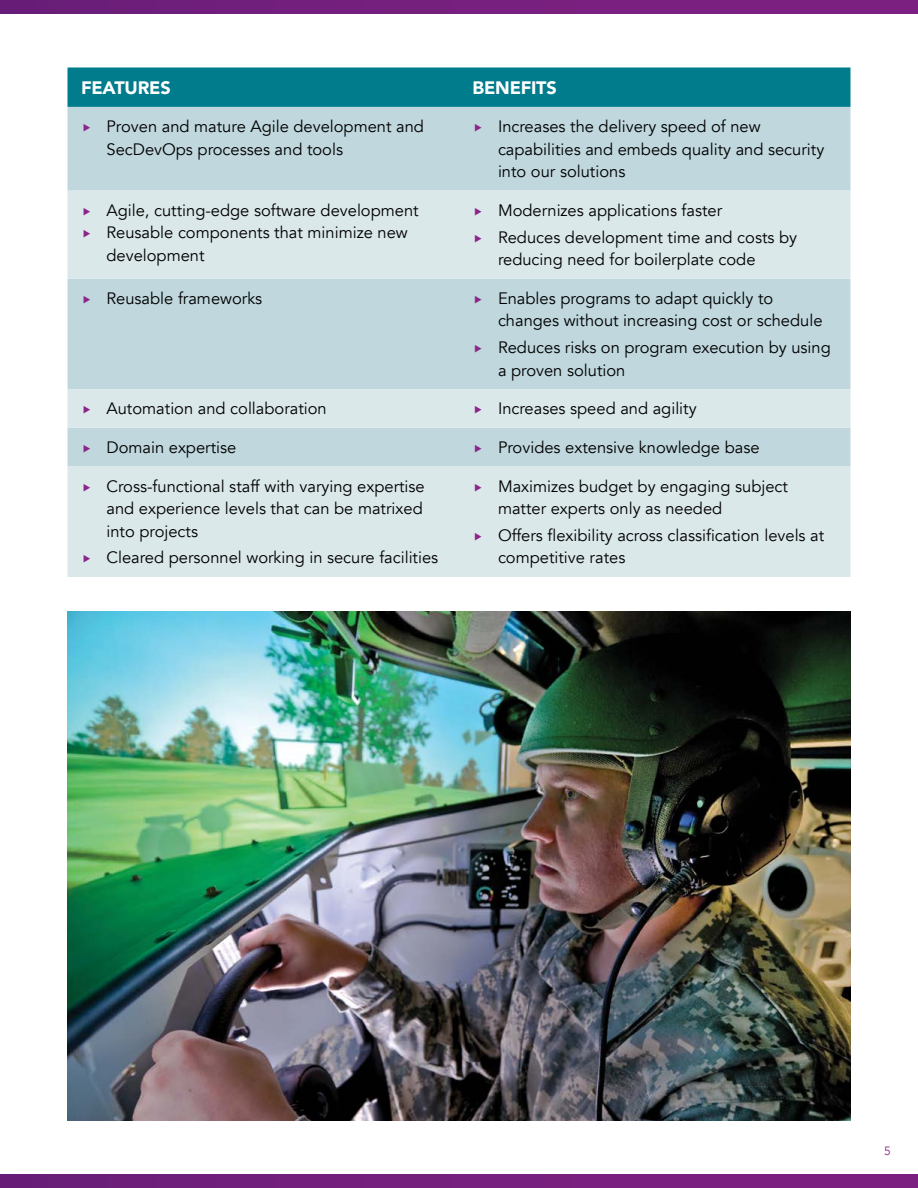
<style>
.page{position:relative;width:918px;height:1188px;background:#fff}
.page>*{position:absolute;margin:0;border:0;box-sizing:border-box;transform-origin:0 0}
.t1{font:900 18px "Avenir";letter-spacing:-.01em;color:#fff}
.t2{font:16.5px/22.5px "Avenir";color:#000}
.t3{font:12px "Avenir";color:#8d248a}
</style>
<div class="page">
<svg style="left:0;top:1174px;width:918px;height:14px;background:#741f7d"></svg>
<svg style="left:0;top:0;width:918px;height:14px;background:#741f7d"></svg>
<div style="left:68px;top:68px;width:782px;height:39px;background:#007c8c"></div>
<div style="left:68px;top:107px;width:782px;height:84px;background:#bfd7dd"></div>
<svg style="left:68px;top:191px;width:782px;height:386px;background:#d0e1e5"></svg>
<img style="left:68px;top:611px;width:782px;height:509px">
<svg style="left:84px;top:124px;width:6px;height:8px"></svg>
<svg style="left:475px;top:124px;width:7px;height:8px"></svg>
<svg style="left:84px;top:208px;width:6px;height:7px"></svg>
<svg style="left:84px;top:230px;width:6px;height:8px"></svg>
<svg style="left:475px;top:208px;width:7px;height:7px"></svg>
<svg style="left:475px;top:234px;width:7px;height:8px"></svg>
<svg style="left:84px;top:296px;width:6px;height:7px"></svg>
<svg style="left:475px;top:296px;width:7px;height:7px"></svg>
<svg style="left:475px;top:345px;width:7px;height:8px"></svg>
<svg style="left:84px;top:406px;width:6px;height:8px"></svg>
<svg style="left:475px;top:406px;width:7px;height:8px"></svg>
<svg style="left:84px;top:445px;width:6px;height:7px"></svg>
<svg style="left:475px;top:445px;width:7px;height:7px"></svg>
<svg style="left:84px;top:483px;width:6px;height:8px"></svg>
<svg style="left:84px;top:555px;width:6px;height:8px"></svg>
<svg style="left:475px;top:483px;width:7px;height:8px"></svg>
<svg style="left:475px;top:533px;width:7px;height:7px"></svg>
<p class="t1" style="left:81px;top:72px;width:91px">FEATURES</p>
<p class="t1" style="left:472px;top:72px;width:86px">BENEFITS</p>
<p class="t2" style="left:106px;top:115px;width:319px">Proven and mature Agile development and<br>SecDevOps processes and tools</p>
<p class="t2" style="left:498px;top:115px;width:328px">Increases the delivery speed of new capabilities and embeds quality and security into our solutions</p>
<p class="t2" style="left:106px;top:199px;width:314px">Agile, cutting-edge software development<br>Reusable components that minimize new development</p>
<p class="t2" style="left:498px;top:197px;width:301px;line-height:26.8px">Modernizes applications faster<br>Reduces development time and costs by</p>
<p class="t2" style="left:498px;top:248px;width:259px">reducing need for boilerplate code</p>
<p class="t2" style="left:106px;top:287px;width:157px">Reusable frameworks</p>
<p class="t2" style="left:498px;top:287px;width:326px">Enables programs to adapt quickly to changes without increasing cost or schedule</p>
<p class="t2" style="left:498px;top:336px;width:334px">Reduces risks on program execution by using a proven solution</p>
<p class="t2" style="left:106px;top:398px;width:222px">Automation and collaboration</p>
<p class="t2" style="left:498px;top:398px;width:200px">Increases speed and agility</p>
<p class="t2" style="left:106px;top:436px;width:131px">Domain expertise</p>
<p class="t2" style="left:498px;top:436px;width:263px">Provides extensive knowledge base</p>
<p class="t2" style="left:106px;top:475px;width:320px">Cross-functional staff with varying expertise and experience levels that can be matrixed into projects</p>
<p class="t2" style="left:106px;top:547px;width:333px">Cleared personnel working in secure facilities</p>
<p class="t2" style="left:498px;top:475px;width:292px">Maximizes budget by engaging subject matter experts only as needed</p>
<p class="t2" style="left:498px;top:524px;width:328px">Offers flexibility across classification levels at competitive rates</p>
<p class="t3" style="left:884px;top:1143px;width:8px">5</p>
</div>
